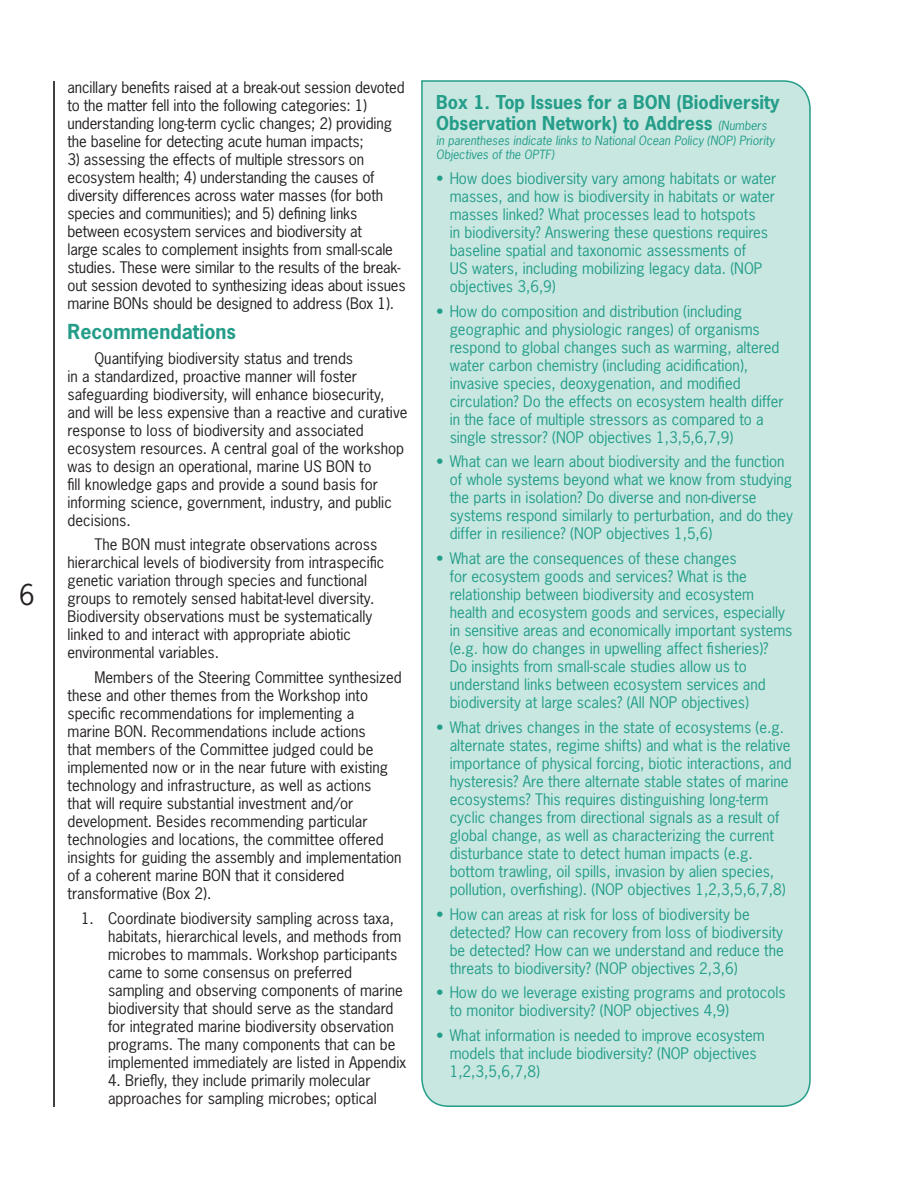
<style>
.page{position:relative;width:918px;height:1188px;background:#fff}
.page>*{position:absolute;margin:0;border:0;box-sizing:border-box;transform-origin:0 0}
.t1{font:27px "News Gothic Std";color:#231f20}
.Head_2{font:700 19.5px "News Gothic Std";color:#249d89}
.t2{font:700 18px/21px "News Gothic Std";color:#249d89}
.Bullet{font:15px/18px "News Gothic Std";color:#231f20}
.t3{font:15px/18px "News Gothic Std";color:#249d89}
.t4{font:italic 12px/14.4px "News Gothic Std";color:#249d89}
.s1{font-weight:400;font-style:italic;font-size:12px}
</style>
<div class="page">
<hr style="left:53px;top:81px;width:2px;height:1026px;background:#000">
<div style="left:421px;top:80px;width:390px;height:1027px;background:#c8e7e1"></div>
<h1 class="t1" style="left:19px;top:577px;width:17px">6</h1>
<p class="Bullet" style="left:68px;top:78px;width:339px">ancillary benefits raised at a break-out session devoted to the matter fell into the following categories: 1) understanding long-term cyclic changes; 2) providing the baseline for detecting acute human impacts;</p>
<p class="Bullet" style="left:68px;top:150px;width:340px">3) assessing the effects of multiple stressors on ecosystem health; 4) understanding the causes of diversity differences across water masses (for both species and communities); and 5) defining links between ecosystem services and biodiversity at<br>large scales to complement insights from small-scale studies. These were similar to the results of the break&shy;out session devoted to synthesizing ideas about issues marine BONs should be designed to address (Box 1).</p>
<p class="Head_2" style="left:68px;top:319px;width:170px">Recommendations</p>
<p class="Bullet" style="left:68px;top:349px;width:341px;text-indent:27px">Quantifying biodiversity status and trends<br>in a standardized, proactive manner will foster safeguarding biodiversity, will enhance biosecurity, and will be less expensive than a reactive and curative response to loss of biodiversity and associated ecosystem resources. A central goal of the workshop was to design an operational, marine US BON to<br>fill knowledge gaps and provide a sound basis for informing science, government, industry, and public decisions.</p>
<p class="Bullet" style="left:68px;top:536px;width:319px;text-indent:27px">The BON must integrate observations across hierarchical levels of biodiversity from intraspecific genetic variation through species and functional groups to remotely sensed habitat-level diversity.<br>Biodiversity observations must be systematically linked to and interact with appropriate abiotic environmental variables.</p>
<p class="Bullet" style="left:68px;top:668px;width:336px;text-indent:27px">Members of the Steering Committee synthesized these and other themes from the Workshop into specific recommendations for implementing a<br>marine BON. Recommendations include actions<br>that members of the Committee judged could be implemented now or in the near future with existing technology and infrastructure, as well as actions<br>that will require substantial investment and/or development. Besides recommending particular technologies and locations, the committee offered insights for guiding the assembly and implementation of a coherent marine BON that it considered transformative (Box 2).</p>
<p class="Bullet" style="left:108px;top:909px;width:300px;text-indent:-27px">1. Coordinate biodiversity sampling across taxa, habitats, hierarchical levels, and methods from microbes to mammals. Workshop participants came to some consensus on preferred sampling and observing components of marine biodiversity that should serve as the standard for integrated marine biodiversity observation programs. The many components that can be implemented immediately are listed in Appendix</p>
<p class="Bullet" style="left:108px;top:1071px;width:270px">4. Briefly, they include primarily molecular approaches for sampling microbes; optical</p>
<p class="t2" style="left:436px;top:92px;width:345px">Box 1. Top Issues for a BON (Biodiversity<br>Observation Network) to Address <span class="s1">(Numbers</span></p>
<p class="t4" style="left:436px;top:133px;width:340px">in parentheses indicate links to National Ocean Policy (NOP) Priority<br>Objectives of the OPTF)</p>
<p class="t3" style="left:450px;top:169px;width:328px;text-indent:-14px">• How does biodiversity vary among habitats or water masses, and how is biodiversity in habitats or water masses linked? What processes lead to hotspots<br>in biodiversity? Answering these questions requires baseline spatial and taxonomic assessments of<br>US waters, including mobilizing legacy data. (NOP objectives 3,6,9)</p>
<p class="t3" style="left:450px;top:302px;width:336px;text-indent:-14px">• How do composition and distribution (including geographic and physiologic ranges) of organisms respond to global changes such as warming, altered water carbon chemistry (including acidification), invasive species, deoxygenation, and modified circulation? Do the effects on ecosystem health differ in the face of multiple stressors as compared to a single stressor? (NOP objectives 1,3,5,6,7,9)</p>
<p class="t3" style="left:450px;top:453px;width:345px;text-indent:-14px">• What can we learn about biodiversity and the function of whole systems beyond what we know from studying the parts in isolation? Do diverse and non-diverse systems respond similarly to perturbation, and do they differ in resilience? (NOP objectives 1,5,6)</p>
<p class="t3" style="left:450px;top:549px;width:344px;text-indent:-14px">• What are the consequences of these changes<br>for ecosystem goods and services? What is the relationship between biodiversity and ecosystem health and ecosystem goods and services, especially in sensitive areas and economically important systems (e.g. how do changes in upwelling affect fisheries)?<br>Do insights from small-scale studies allow us to understand links between ecosystem services and biodiversity at large scales? (All NOP objectives)</p>
<p class="t3" style="left:450px;top:718px;width:343px;text-indent:-14px">• What drives changes in the state of ecosystems (e.g. alternate states, regime shifts) and what is the relative importance of physical forcing, biotic interactions, and hysteresis? Are there alternate stable states of marine ecosystems? This requires distinguishing long-term cyclic changes from directional signals as a result of global change, as well as characterizing the current disturbance state to detect human impacts (e.g. bottom trawling, oil spills, invasion by alien species, pollution, overfishing). (NOP objectives 1,2,3,5,6,7,8)</p>
<p class="t3" style="left:450px;top:905px;width:336px;text-indent:-14px">• How can areas at risk for loss of biodiversity be detected? How can recovery from loss of biodiversity be detected? How can we understand and reduce the threats to biodiversity? (NOP objectives 2,3,6)</p>
<p class="t3" style="left:450px;top:984px;width:337px;text-indent:-14px">• How do we leverage existing programs and protocols to monitor biodiversity? (NOP objectives 4,9)</p>
<p class="t3" style="left:450px;top:1026px;width:317px;text-indent:-14px">• What information is needed to improve ecosystem models that include biodiversity? (NOP objectives<br>1,2,3,5,6,7,8)</p>
</div>
